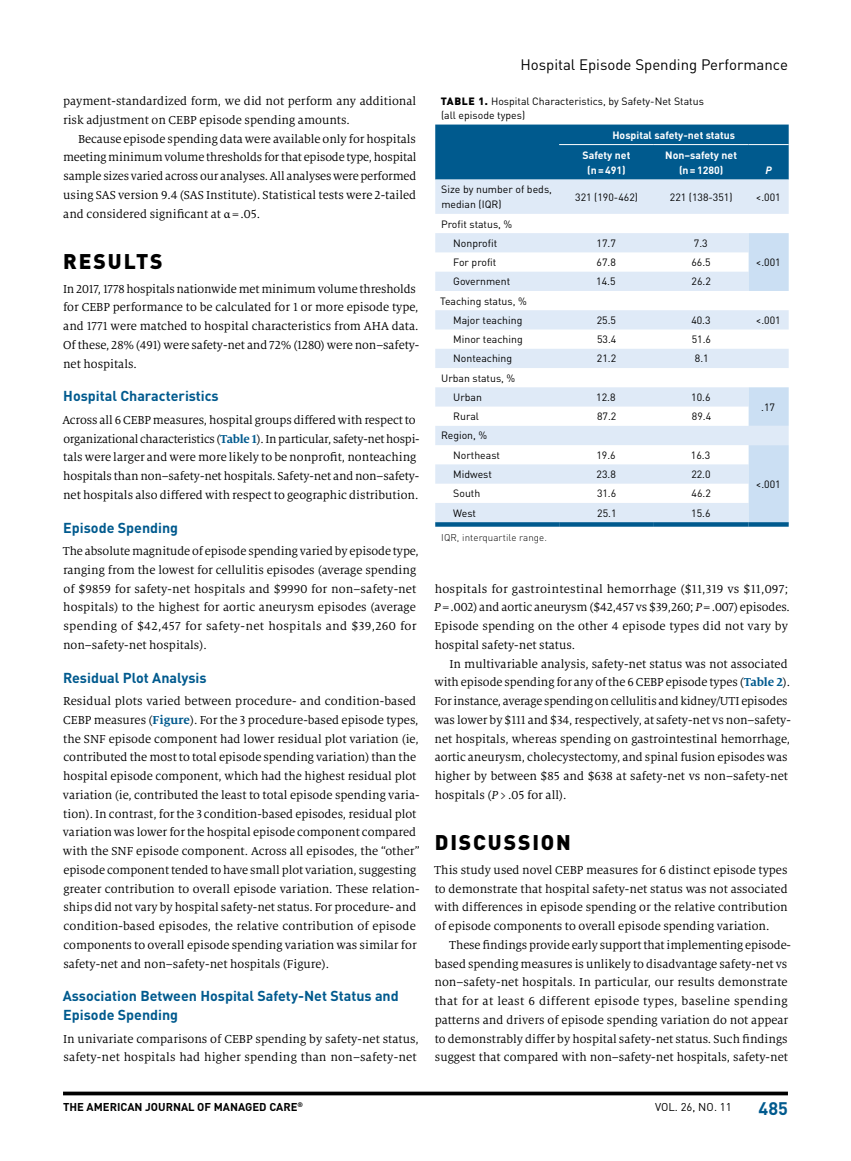
<style>
.page{position:relative;width:851px;height:1161px;background:#fff}
.page>*{position:absolute;margin:0;border:0;box-sizing:border-box;transform-origin:0 0}
.t1{font:900 21px "DINOT";letter-spacing:.09em;color:#000}
.t2{font:700 18px "DINOT";color:#005a8e}
.t3{font:15px "DINOT";color:#000}
.t4{font:700 14.25px/18.8px "DINOT";color:#005a8e}
.t5{font:12.75px/18.8px "Milo Serif OT";color:#000}
.t6{font:700 11.25px "DINOT";color:#000}
.t7{font:11.25px "DINOT";color:#000}
.t8{font:10.5px/19.2px "DINOT";color:#000}
.t9{font:700 10.5px/20px "DINOT";color:#fff}
.t10{font:italic 700 10.5px "DINOT";color:#fff}
.t11{font:300 9.75px "DINOT";letter-spacing:.01em;color:#000}
.t12{font:700 6.6px "DINOT";color:#000}
.s1{font-family:"Minion Pro"}
.s2{font-weight:700;color:#005a8e}
.s3{font-weight:900}
.s4{font-style:italic}
</style>
<div class="page">
<hr style="left:63px;top:1092px;width:725px;height:3px;background:#000">
<div style="left:435px;top:125px;width:353px;height:55px;background:#005a8e"></div>
<svg style="left:435px;top:180px;width:353px;height:342px;fill:#dfeaf7"></svg>
<svg style="left:748px;top:233px;width:40px;height:289px"></svg>
<div style="left:435px;top:522px;width:124px;height:5px;background:#005a8e"></div>
<div style="left:559px;top:522px;width:95px;height:5px;background:#005a8e"></div>
<div style="left:654px;top:522px;width:94px;height:5px;background:#005a8e"></div>
<div style="left:748px;top:522px;width:40px;height:5px;background:#005a8e"></div>
<hr style="left:559px;top:144px;width:95px;height:1px;background:#fff">
<hr style="left:654px;top:144px;width:94px;height:1px;background:#fff">
<hr style="left:748px;top:144px;width:40px;height:1px;background:#fff">
<p class="t5" style="left:63px;top:92px;width:355px">payment-standardized form, we did not perform any additional risk adjustment on CEBP episode spending amounts.</p>
<p class="t5" style="left:63px;top:129px;width:355px;text-align:justify;text-indent:15px">Because episode spending data were available only for hospitals meeting minimum volume thresholds for that episode type, hospital sample sizes varied across our analyses. All analyses were performed using SAS version 9.4 (SAS Institute). Statistical tests were 2-tailed and considered significant at <span class="s1">α</span>=.05.</p>
<h1 class="t1" style="left:63px;top:247px;width:101px">RESULTS</h1>
<p class="t5" style="left:63px;top:279px;width:358px">In 2017, 1778 hospitals nationwide met minimum volume thresholds for CEBP performance to be calculated for 1 or more episode type, and 1771 were matched to hospital characteristics from AHA data.<br>Of these, 28% (491) were safety-net and 72% (1280) were non–safety&shy;net hospitals.</p>
<p class="t4" style="left:63px;top:386px;width:157px">Hospital Characteristics</p>
<p class="t5" style="left:62px;top:411px;width:358px">Across all 6 CEBP measures, hospital groups differed with respect to organizational characteristics (<span class="s2">Table 1</span>). In particular, safety-net hospi&shy;tals were larger and were more likely to be nonprofit, nonteaching hospitals than non–safety-net hospitals. Safety-net and non–safety&shy;net hospitals also differed with respect to geographic distribution.</p>
<p class="t4" style="left:63px;top:518px;width:116px">Episode Spending</p>
<p class="t5" style="left:63px;top:542px;width:357px">The absolute magnitude of episode spending varied by episode type, ranging from the lowest for cellulitis episodes (average spending of $9859 for safety-net hospitals and $9990 for non–safety-net hospitals) to the highest for aortic aneurysm episodes (average spending of $42,457 for safety-net hospitals and $39,260 for non–safety-net hospitals).</p>
<p class="t4" style="left:63px;top:668px;width:145px">Residual Plot Analysis</p>
<p class="t5" style="left:63px;top:692px;width:358px">Residual plots varied between procedure- and condition-based CEBP measures (<span class="s2">Figure</span>). For the 3 procedure-based episode types, the SNF episode component had lower residual plot variation (ie, contributed the most to total episode spending variation) than the hospital episode component, which had the highest residual plot variation (ie, contributed the least to total episode spending varia&shy;tion). In contrast, for the 3 condition-based episodes, residual plot variation was lower for the hospital episode component compared with the SNF episode component. Across all episodes, the “other” episode component tended to have small plot variation, suggesting greater contribution to overall episode variation. These relation&shy;ships did not vary by hospital safety-net status. For procedure- and condition-based episodes, the relative contribution of episode components to overall episode spending variation was similar for safety-net and non–safety-net hospitals (Figure).</p>
<p class="t4" style="left:63px;top:986px;width:337px">Association Between Hospital Safety-Net Status and<br>Episode Spending</p>
<p class="t5" style="left:63px;top:1029px;width:357px">In univariate comparisons of CEBP spending by safety-net status, safety-net hospitals had higher spending than non–safety-net</p>
<p class="t3" style="left:520px;top:55px;width:269px">Hospital Episode Spending Performance</p>
<p class="t8" style="left:441px;top:94px;width:264px;line-height:13.5px"><span class="s3">TABLE 1.</span> Hospital Characteristics, by Safety-Net Status (all episode types)</p>
<p class="t9" style="left:582px;top:125px;width:154px;text-indent:30px">Hospital safety-net status<br>Safety net</p>
<p class="t9" style="left:587px;top:160px;width:40px">(n=491)</p>
<p class="t9" style="left:665px;top:147px;width:73px;line-height:15px;text-align:center">Non–safety net (n=1280)</p>
<p class="t10" style="left:765px;top:163px;width:8px">P</p>
<p class="t8" style="left:441px;top:182px;width:112px;line-height:15px">Size by number of beds, median (IQR)</p>
<p class="t8" style="left:575px;top:187px;width:64px">321 (190-462)</p>
<p class="t8" style="left:669px;top:187px;width:64px">221 (138-351)</p>
<p class="t8" style="left:755px;top:187px;width:26px">&lt;.001</p>
<p class="t8" style="left:441px;top:214px;width:73px;text-align:center">Profit status, %<br>Nonprofit</p>
<p class="t8" style="left:596px;top:233px;width:21px">17.7</p>
<p class="t8" style="left:694px;top:233px;width:15px">7.3</p>
<p class="t8" style="left:453px;top:253px;width:45px">For profit</p>
<p class="t8" style="left:596px;top:253px;width:21px">67.8</p>
<p class="t8" style="left:691px;top:253px;width:21px">66.5</p>
<p class="t8" style="left:755px;top:253px;width:26px">&lt;.001</p>
<p class="t8" style="left:453px;top:272px;width:58px">Government</p>
<p class="t8" style="left:596px;top:272px;width:21px">14.5</p>
<p class="t8" style="left:691px;top:272px;width:21px">26.2</p>
<p class="t8" style="left:453px;top:291px;width:75px;text-indent:-13px">Teaching status, %<br>Major teaching</p>
<p class="t8" style="left:596px;top:310px;width:21px">25.5</p>
<p class="t8" style="left:691px;top:310px;width:21px">40.3</p>
<p class="t8" style="left:755px;top:310px;width:26px">&lt;.001</p>
<p class="t8" style="left:453px;top:330px;width:71px">Minor teaching</p>
<p class="t8" style="left:597px;top:330px;width:21px">53.4</p>
<p class="t8" style="left:691px;top:330px;width:21px">51.6</p>
<p class="t8" style="left:453px;top:349px;width:60px">Nonteaching</p>
<p class="t8" style="left:597px;top:349px;width:21px">21.2</p>
<p class="t8" style="left:694px;top:349px;width:15px">8.1</p>
<p class="t8" style="left:453px;top:368px;width:64px;text-indent:-12px">Urban status, %<br>Urban</p>
<p class="t8" style="left:596px;top:387px;width:21px">12.8</p>
<p class="t8" style="left:691px;top:387px;width:21px">10.6</p>
<p class="t8" style="left:453px;top:407px;width:27px">Rural</p>
<p class="t8" style="left:597px;top:407px;width:21px">87.2</p>
<p class="t8" style="left:691px;top:407px;width:21px">89.4</p>
<p class="t8" style="left:453px;top:426px;width:48px;text-indent:-12px">Region, %<br>Northeast</p>
<p class="t8" style="left:596px;top:445px;width:21px">19.6</p>
<p class="t8" style="left:691px;top:445px;width:21px">16.3</p>
<p class="t8" style="left:453px;top:464px;width:40px">Midwest</p>
<p class="t8" style="left:596px;top:464px;width:21px">23.8</p>
<p class="t8" style="left:691px;top:464px;width:21px">22.0</p>
<p class="t8" style="left:453px;top:484px;width:29px">South</p>
<p class="t8" style="left:597px;top:484px;width:21px">31.6</p>
<p class="t8" style="left:691px;top:484px;width:21px">46.2</p>
<p class="t8" style="left:453px;top:503px;width:24px">West</p>
<p class="t8" style="left:597px;top:503px;width:21px">25.1</p>
<p class="t8" style="left:691px;top:503px;width:21px">15.6</p>
<p class="t11" style="left:441px;top:531px;width:107px">IQR, interquartile range.</p>
<p class="t8" style="left:761px;top:397px;width:15px">.17</p>
<p class="t8" style="left:755px;top:474px;width:26px">&lt;.001</p>
<p class="t5" style="left:434px;top:579px;width:357px">hospitals for gastrointestinal hemorrhage ($11,319 vs $11,097; <span class="s4">P</span>=.002) and aortic aneurysm ($42,457 vs $39,260; <span class="s4">P</span>=.007) episodes.<br>Episode spending on the other 4 episode types did not vary by hospital safety-net status.</p>
<p class="t5" style="left:434px;top:654px;width:358px;text-indent:15px">In multivariable analysis, safety-net status was not associated with episode spending for any of the 6 CEBP episode types (<span class="s2">Table 2</span>).<br>For instance, average spending on cellulitis and kidney/UTI episodes was lower by $111 and $34, respectively, at safety-net vs non–safety&shy;net hospitals, whereas spending on gastrointestinal hemorrhage, aortic aneurysm, cholecystectomy, and spinal fusion episodes was higher by between $85 and $638 at safety-net vs non–safety-net hospitals (<span class="s4">P</span>&gt;.05 for all).</p>
<h1 class="t1" style="left:435px;top:828px;width:138px">DISCUSSION</h1>
<p class="t5" style="left:434px;top:861px;width:355px;text-align:justify">This study used novel CEBP measures for 6 distinct episode types to demonstrate that hospital safety-net status was not associated with differences in episode spending or the relative contribution of episode components to overall episode spending variation.</p>
<p class="t5" style="left:434px;top:936px;width:358px;text-indent:15px">These findings provide early support that implementing episode&shy;based spending measures is unlikely to disadvantage safety-net vs non–safety-net hospitals. In particular, our results demonstrate that for at least 6 different episode types, baseline spending patterns and drivers of episode spending variation do not appear to demonstrably differ by hospital safety-net status. Such findings suggest that compared with non–safety-net hospitals, safety-net</p>
<p class="t6" style="left:63px;top:1099px;width:236px">THE AMERICAN JOURNAL OF MANAGED CARE</p>
<h2 class="t2" style="left:758px;top:1096px;width:31px">485</h2>
<p class="t12" style="left:297px;top:1100px;width:7px">®</p>
<p class="t7" style="left:655px;top:1100px;width:78px">VOL. 26, NO. 11</p>
</div>
